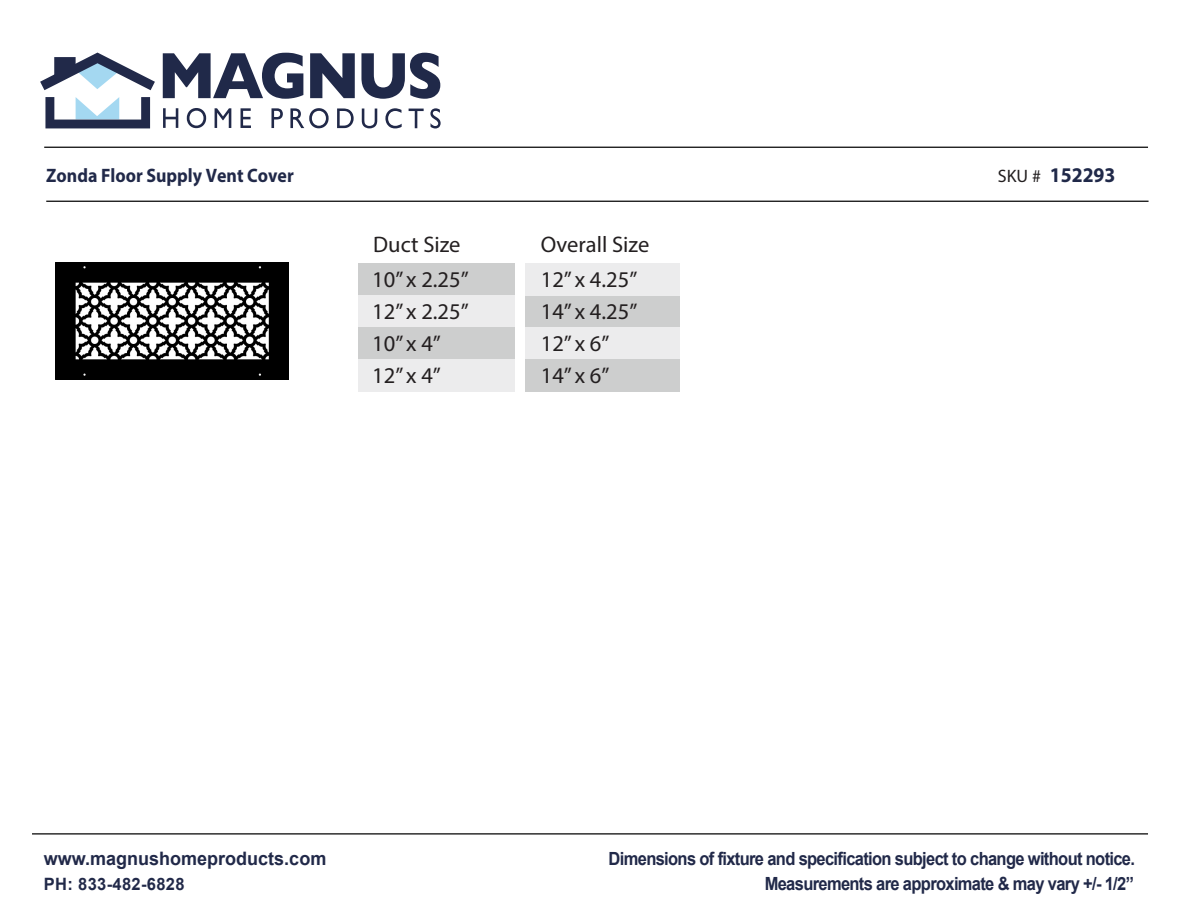
<style>
.page{position:relative;width:1188px;height:918px;background:#fff}
.page>*{position:absolute;margin:0;border:0;box-sizing:border-box;transform-origin:0 0}
.t1{font:22.5px/32px "Myriad Pro";color:#231f20}
.t2{font:700 21px "Myriad Pro";color:#202949;scale:.94 1}
.t3{font:700 19.5px "Myriad Pro";color:#212949;scale:.92 1}
.t4{font:700 18.6px "Arial";color:#212949}
.t5{font:700 18.15px/24.6px "Arial";letter-spacing:-.04em;color:#212949;text-align:right;scale:.91 1}
.t6{font:700 16.95px "Arial";letter-spacing:.02em;color:#212949}
.s1{font-weight:400;font-size:18px;color:#231f20}
</style>
<div class="page">
<hr style="left:44px;top:147px;width:1104px;height:1px;background:#252525">
<hr style="left:46px;top:201px;width:1103px;height:1px;background:#252525">
<hr style="left:32px;top:833px;width:1116px;height:2px;background:#252525">
<svg style="left:40px;top:53px;width:115px;height:37px"></svg>
<svg style="left:45px;top:97px;width:105px;height:31px"></svg>
<svg style="left:163px;top:53px;width:140px;height:46px"></svg>
<svg style="left:310px;top:53px;width:45px;height:45px"></svg>
<svg style="left:361px;top:53px;width:79px;height:46px"></svg>
<svg style="left:163px;top:108px;width:15px;height:20px"></svg>
<svg style="left:187px;top:108px;width:19px;height:20px"></svg>
<svg style="left:215px;top:108px;width:16px;height:20px"></svg>
<svg style="left:241px;top:108px;width:10px;height:20px"></svg>
<svg style="left:271px;top:108px;width:12px;height:20px"></svg>
<svg style="left:290px;top:108px;width:39px;height:20px"></svg>
<svg style="left:337px;top:108px;width:17px;height:20px"></svg>
<svg style="left:362px;top:109px;width:15px;height:19px"></svg>
<svg style="left:385px;top:108px;width:17px;height:20px"></svg>
<svg style="left:409px;top:109px;width:15px;height:19px"></svg>
<svg style="left:430px;top:108px;width:11px;height:21px"></svg>
<div style="left:358px;top:264px;width:157px;height:32px;background:#cdcece"></div>
<div style="left:358px;top:296px;width:157px;height:32px;background:#ececed"></div>
<div style="left:358px;top:328px;width:157px;height:32px;background:#cdcece"></div>
<div style="left:358px;top:360px;width:157px;height:32px;background:#ececed"></div>
<div style="left:526px;top:296px;width:154px;height:32px;background:#cdcece"></div>
<div style="left:526px;top:328px;width:154px;height:32px;background:#ececed"></div>
<div style="left:526px;top:264px;width:154px;height:32px;background:#ececed"></div>
<div style="left:526px;top:360px;width:154px;height:32px;background:#cdcece"></div>
<img style="left:55px;top:262px;width:234px;height:118px">
<p class="t3" style="left:46px;top:163px;width:271px">Zonda Floor Supply Vent Cover</p>
<p class="t2" style="left:998px;top:162px;width:127px"><span class="s1">SKU #</span> 152293</p>
<p class="t1" style="left:373px;top:228px;width:89px">Duct Size</p>
<p class="t1" style="left:541px;top:228px;width:110px">Overall Size</p>
<p class="t1" style="left:372px;top:263px;width:98px">10” x 2.25”<br>12” x 2.25”<br>10” x 4”<br>12” x 4”</p>
<p class="t1" style="left:541px;top:263px;width:98px">12” x 4.25”<br>14” x 4.25”<br>12” x 6”<br>14” x 6”</p>
<p class="t4" style="left:44px;top:846px;width:284px">www.magnushomeproducts.com</p>
<p class="t6" style="left:44px;top:872px;width:142px">PH: 833-482-6828</p>
<p class="t5" style="left:609px;top:847px;width:580px">Dimensions of fixture and specification subject to change without notice.<br>Measurements are approximate &amp; may vary +/- 1/2”</p>
</div>
